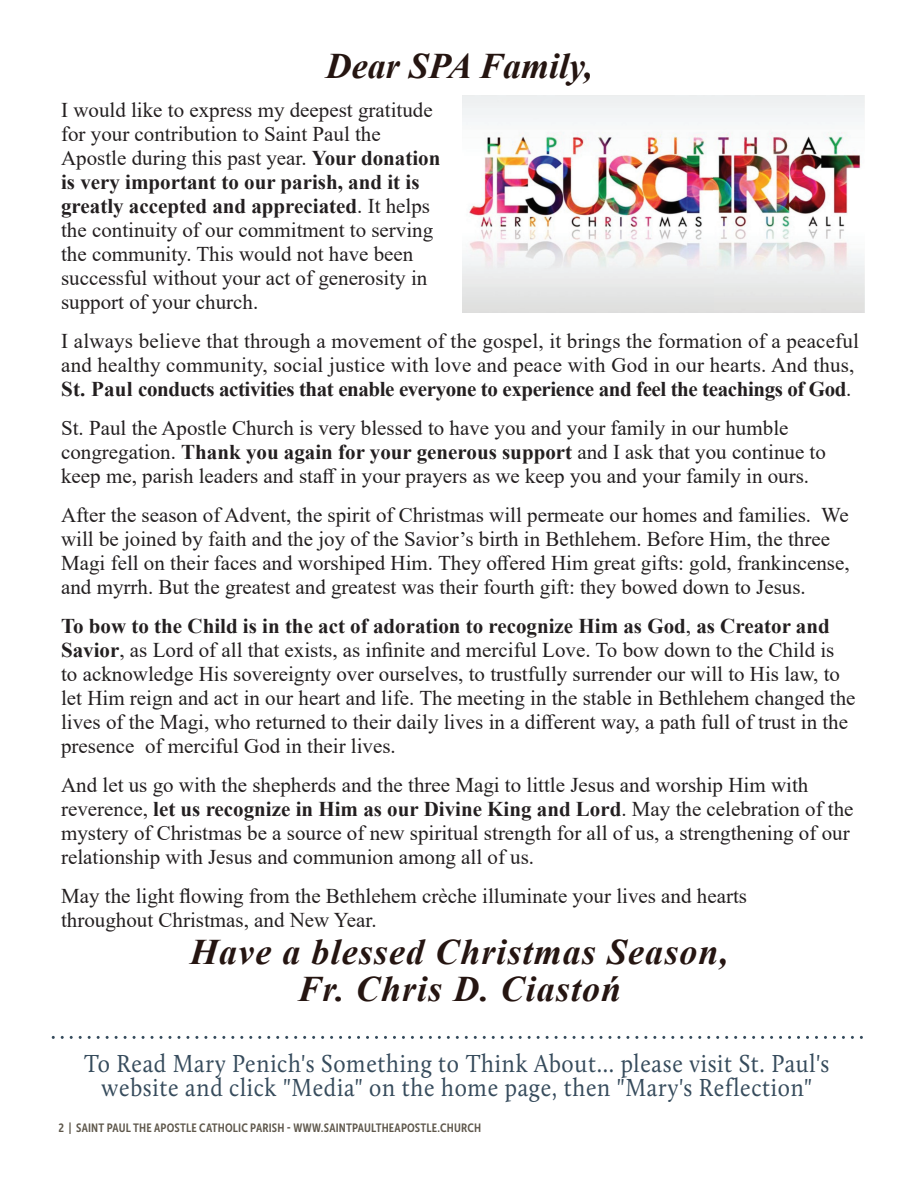
<style>
.page{position:relative;width:918px;height:1188px;background:#fff}
.page>*{position:absolute;margin:0;border:0;box-sizing:border-box;transform-origin:0 0}
.t1{font:italic 700 36px/36.8px "Times New Roman";letter-spacing:.03em;color:#251511;text-align:center}
.t2{font:italic 700 36px "Times New Roman";color:#251511}
.t3{font:25.5px/24px "Calluna";letter-spacing:.03em;color:#364b5c;text-align:center;scale:.9 1}
.t4{font:21px/24px "Times New Roman";color:#231f20}
.t5{font:12px "Museo Sans Cond 700";letter-spacing:.015em;color:#5e574b}
.s1{font-weight:700}
</style>
<div class="page">
<svg style="left:52px;top:1036px;width:811px;height:3px"></svg>
<img style="left:462px;top:96px;width:402px;height:216px">
<h1 class="t2" style="left:326px;top:41px;width:269px">Dear SPA Family,</h1>
<p class="t4" style="left:61px;top:98px;width:381px">I would like to express my deepest gratitude for your contribution to Saint Paul the Apostle during this past year. <span class="s1">Your donation is very important to our parish, and it is greatly accepted and appreciated</span>. It helps the continuity of our commitment to serving the community. This would not have been successful without your act of generosity in support of your church.</p>
<p class="t4" style="left:61px;top:329px;width:799px">I always believe that through a movement of the gospel, it brings the formation of a peaceful and healthy community, social justice with love and peace with God in our hearts. And thus,<br><span class="s1">St. Paul conducts activities that enable everyone to experience and feel the teachings of God</span>.</p>
<p class="t4" style="left:61px;top:416px;width:766px">St. Paul the Apostle Church is very blessed to have you and your family in our humble congregation. <span class="s1">Thank you again for your generous support</span> and I ask that you continue to keep me, parish leaders and staff in your prayers as we keep you and your family in ours.</p>
<p class="t4" style="left:61px;top:503px;width:790px">After the season of Advent, the spirit of Christmas will permeate our homes and families. We will be joined by faith and the joy of the Savior’s birth in Bethlehem. Before Him, the three Magi fell on their faces and worshiped Him. They offered Him great gifts: gold, frankincense, and myrrh. But the greatest and greatest was their fourth gift: they bowed down to Jesus.</p>
<p class="t4" style="left:61px;top:614px;width:796px"><span class="s1">To bow to the Child is in the act of adoration to recognize Him as God</span>, <span class="s1">as Creator and Savior</span>, as Lord of all that exists, as infinite and merciful Love. To bow down to the Child is to acknowledge His sovereignty over ourselves, to trustfully surrender our will to His law, to let Him reign and act in our heart and life. The meeting in the stable in Bethlehem changed the lives of the Magi, who returned to their daily lives in a different way, a path full of trust in the presence of merciful God in their lives.</p>
<p class="t4" style="left:61px;top:773px;width:794px">And let us go with the shepherds and the three Magi to little Jesus and worship Him with reverence, <span class="s1">let us recognize in Him as our Divine King and Lord</span>. May the celebration of the mystery of Christmas be a source of new spiritual strength for all of us, a strengthening of our relationship with Jesus and communion among all of us.</p>
<p class="t4" style="left:61px;top:884px;width:687px">May the light flowing from the Bethlehem crèche illuminate your lives and hearts throughout Christmas, and New Year.</p>
<h1 class="t1" style="left:190px;top:933px;width:540px">Have a blessed Christmas Season,<br>Fr. Chris D. Ciastoń</h1>
<p class="t3" style="left:84px;top:1051px;width:830px">To Read Mary Penich's Something to Think About... please visit St. Paul's website and click "Media" on the home page, then "Mary's Reflection"</p>
<p class="t5" style="left:58px;top:1121px;width:424px">2 | SAINT PAUL THE APOSTLE CATHOLIC PARISH - WWW.SAINTPAULTHEAPOSTLE.CHURCH</p>
</div>
